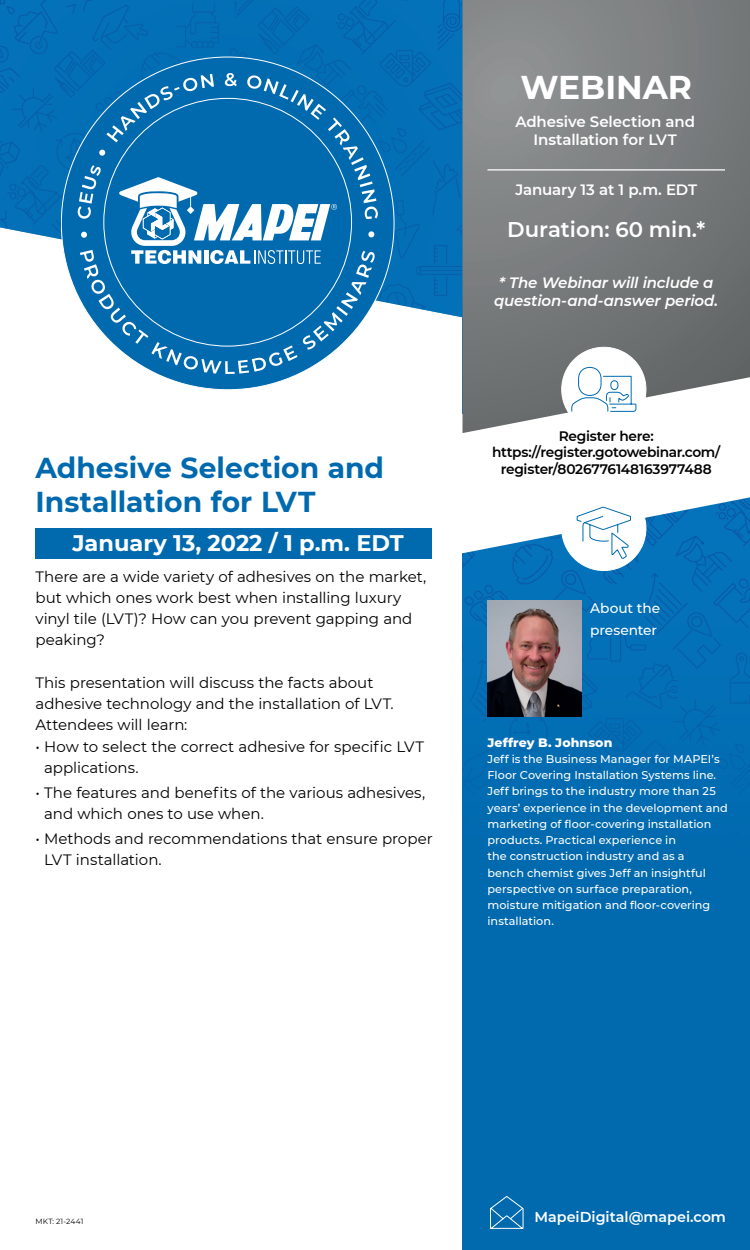
<style>
.page{position:relative;width:750px;height:1250px;background:#fff}
.page>*{position:absolute;margin:0;border:0;box-sizing:border-box;transform-origin:0 0}
.t1{font:700 32.88px "Montserrat";color:#fff}
.t2{font:700 28.75px/34.5px "Montserrat";color:#016aaf}
.t3{font:700 22.5px "Montserrat";color:#fff}
.t4{font:600 21.25px "Montserrat";color:#fff}
.t5{font:15px/21.2px "Montserrat";color:#000001}
.t6{font:600 15px/18px "Montserrat";letter-spacing:-.01em;color:#fff;text-align:center}
.t7{font:italic 600 15px/18px "Montserrat";letter-spacing:-.01em;color:#fff;text-align:center}
.t8{font:600 14.38px "Montserrat";color:#fff}
.t9{font:600 13.75px/16.5px "Montserrat";letter-spacing:-.025em;color:#000001;text-align:center}
.t10{font:500 13.75px/21.2px "Montserrat";letter-spacing:-.005em;color:#fff}
.t11{font:800 12.5px "Montserrat";letter-spacing:.01em;color:#fff}
.t12{font:500 11.25px/16.2px "Montserrat";color:#fff}
.t13{font:7.5px "Montserrat";letter-spacing:.02em;color:#000001}
</style>
<div class="page">
<div style="left:462px;top:0;width:288px;height:1250px;background:#016aaf"></div>
<img style="left:462px;top:554px;width:288px;height:163px">
<svg style="left:462px;top:433px;width:288px;height:121px;fill:#fff"></svg>
<div style="left:562px;top:486px;width:84px;height:85px;background:#fff;border-radius:50%"></div>
<svg style="left:577px;top:506px;width:54px;height:53px"></svg>
<img style="left:0;top:0;width:462px;height:317px">
<svg style="left:462px;top:0;width:288px;height:433px;background:#808384"></svg>
<div style="left:36px;top:528px;width:396px;height:30px;background:#016aaf"></div>
<svg style="left:490px;top:1196px;width:34px;height:33px"></svg>
<div style="left:562px;top:347px;width:84px;height:85px;background:#fff;border-radius:50%"></div>
<svg style="left:571px;top:367px;width:66px;height:45px"></svg>
<div style="left:61px;top:57px;width:333px;height:333px;background:#016aaf;border-radius:50%"></div>
<svg style="left:78px;top:73px;width:300px;height:301px"></svg>
<hr style="left:488px;top:169px;width:237px;height:2px;background:#fff">
<img style="left:488px;top:600px;width:93px;height:116px">
<h2 class="t2" style="left:36px;top:449px;width:350px">Adhesive Selection and<br>Installation for LVT</h2>
<h3 class="t3" style="left:72px;top:527px;width:333px">January 13, 2022 / 1 p.m. EDT</h3>
<p class="t5" style="left:36px;top:565px;width:392px">There are a wide variety of adhesives on the market, but which ones work best when installing luxury vinyl tile (LVT)? How can you prevent gapping and peaking?</p>
<p class="t5" style="left:36px;top:671px;width:360px">This presentation will discuss the facts about adhesive technology and the installation of LVT.<br>Attendees will learn:</p>
<p class="t5" style="left:44px;top:735px;width:381px;text-indent:-9px">• How to select the correct adhesive for specific LVT applications.</p>
<p class="t5" style="left:44px;top:781px;width:383px;text-indent:-9px">• The features and benefits of the various adhesives, and which ones to use when.</p>
<p class="t5" style="left:44px;top:828px;width:390px;text-indent:-9px">• Methods and recommendations that ensure proper<br>LVT installation.</p>
<h1 class="t1" style="left:520px;top:64px;width:173px">WEBINAR</h1>
<p class="t6" style="left:515px;top:112px;width:181px">Adhesive Selection and<br>Installation for LVT</p>
<p class="t6" style="left:515px;top:180px;width:183px">January 13 at 1 p.m. EDT</p>
<h3 class="t4" style="left:507px;top:214px;width:199px">Duration: 60 min.*</h3>
<p class="t7" style="left:494px;top:273px;width:225px">* The Webinar will include a question-and-answer period.</p>
<p class="t9" style="left:492px;top:427px;width:230px">Register here: https://register.gotowebinar.com/ register/8026776148163977488</p>
<p class="t10" style="left:590px;top:597px;width:72px">About the presenter</p>
<p class="t11" style="left:488px;top:733px;width:126px">Jeffrey B. Johnson</p>
<p class="t12" style="left:488px;top:750px;width:242px">Jeff is the Business Manager for MAPEI’s Floor Covering Installation Systems line.<br>Jeff brings to the industry more than 25 years’ experience in the development and marketing of floor-covering installation products. Practical experience in<br>the construction industry and as a<br>bench chemist gives Jeff an insightful perspective on surface preparation, moisture mitigation and floor-covering installation.</p>
<p class="t13" style="left:36px;top:1216px;width:49px">MKT: 21-2441</p>
<p class="t8" style="left:534px;top:1206px;width:193px">MapeiDigital@mapei.com</p>
</div>
